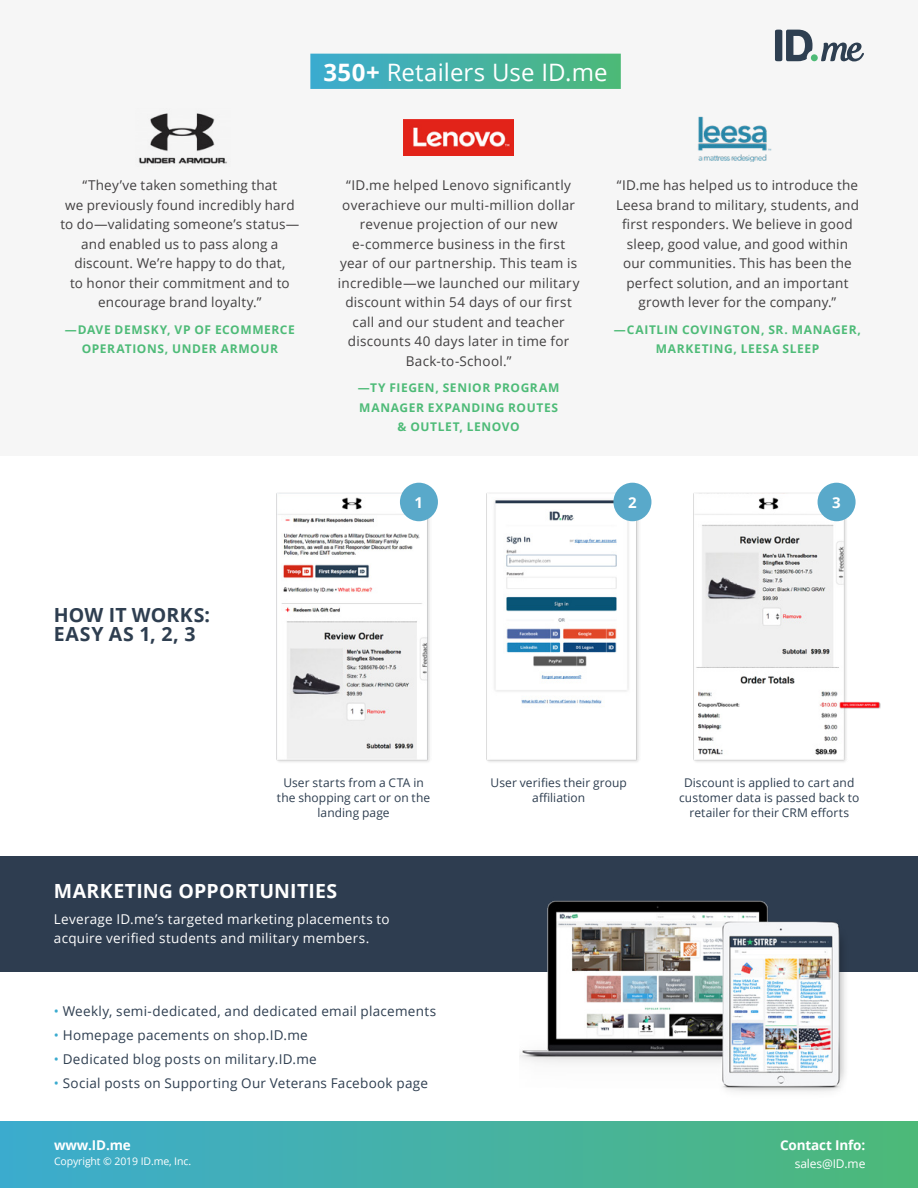
<style>
.page{position:relative;width:918px;height:1188px;background:#fff}
.page>*{position:absolute;margin:0;border:0;box-sizing:border-box;transform-origin:0 0}
.t1{font:24px "Open Sans";letter-spacing:.005em;color:#fff}
.t2{font:700 19.5px "Open Sans";letter-spacing:.015em;color:#fff}
.t3{font:700 19.5px/19.5px "Open Sans";letter-spacing:.025em;color:#2e3e50}
.t4{font:700 15px "Open Sans";color:#fff}
.t5{font:13.5px/19.5px "Open Sans";letter-spacing:.015em;color:#413f40;text-align:center}
.t6{font:13.5px "Open Sans";letter-spacing:.02em;color:#2e3e50}
.t7{font:13.5px/19.5px "Open Sans";letter-spacing:.02em;color:#fff}
.t8{font:700 13.5px "Open Sans";letter-spacing:-.01em;color:#fff}
.t9{font:12px/15px "Open Sans";letter-spacing:.005em;color:#2e3e50;text-align:center}
.t10{font:700 12px/19.5px "Open Sans";letter-spacing:.05em;color:#4ebb78;text-align:center}
.t11{font:12px "Open Sans";letter-spacing:-.01em;color:#fff}
.t12{font:10.5px "Open Sans";letter-spacing:-.01em;color:#fff}
.s1{font-weight:700}
.s2{color:#3aabcf}
</style>
<div class="page">
<div style="left:0;top:0;width:918px;height:456px;background:#f6f6f6"></div>
<div style="left:0;top:856px;width:918px;height:116px;background:#2e3d50"></div>
<div style="left:0;top:1121px;width:918px;height:67px;background:linear-gradient(to right,#3cabcf,#4db879)"></div>
<svg style="left:775px;top:30px;width:38px;height:31px"></svg>
<div style="left:811px;top:54px;width:7px;height:7px;background:#4dba76;border-radius:50%"></div>
<svg style="left:821px;top:43px;width:43px;height:18px"></svg>
<img style="left:520px;top:900px;width:325px;height:192px">
<div style="left:310px;top:54px;width:311px;height:35px;background:linear-gradient(to right,#3cabd1,#4eb978)"></div>
<img style="left:698px;top:116px;width:74px;height:46px">
<img style="left:403px;top:120px;width:111px;height:35px">
<img style="left:139px;top:113px;width:88px;height:51px">
<img style="left:276px;top:492px;width:155px;height:270px">
<img style="left:486px;top:492px;width:155px;height:270px">
<img style="left:693px;top:491px;width:188px;height:271px">
<div style="left:400px;top:483px;width:38px;height:38px;background:#59a9ca;border-radius:50%"></div>
<div style="left:613px;top:483px;width:38px;height:38px;background:#59a9ca;border-radius:50%"></div>
<div style="left:818px;top:483px;width:38px;height:38px;background:#59a9ca;border-radius:50%"></div>
<h1 class="t1" style="left:323px;top:56px;width:286px"><span class="s1">350+</span> Retailers Use ID.me</h1>
<p class="t5" style="left:60px;top:175px;width:240px">“They’ve taken something that<br>we previously found incredibly hard to do—validating someone’s status— and enabled us to pass along a discount. We’re happy to do that,<br>to honor their commitment and to encourage brand loyalty.”</p>
<p class="t10" style="left:65px;top:319px;width:231px">—DAVE DEMSKY, VP OF ECOMMERCE<br>OPERATIONS, UNDER ARMOUR</p>
<p class="t5" style="left:338px;top:175px;width:243px">“ID.me helped Lenovo significantly overachieve our multi-million dollar revenue projection of our new e-commerce business in the first year of our partnership. This team is incredible—we launched our military discount within 54 days of our first call and our student and teacher discounts 40 days later in time for Back-to-School.”</p>
<p class="t10" style="left:358px;top:378px;width:203px">—TY FIEGEN, SENIOR PROGRAM<br>MANAGER EXPANDING ROUTES &amp; OUTLET, LENOVO</p>
<p class="t5" style="left:616px;top:175px;width:244px">“ID.me has helped us to introduce the Leesa brand to military, students, and first responders. We believe in good sleep, good value, and good within our communities. This has been the perfect solution, and an important growth lever for the company.”</p>
<p class="t10" style="left:614px;top:319px;width:249px">—CAITLIN COVINGTON, SR. MANAGER,<br>MARKETING, LEESA SLEEP</p>
<p class="t4" style="left:415px;top:492px;width:10px">1</p>
<p class="t4" style="left:628px;top:492px;width:10px">2</p>
<p class="t4" style="left:832px;top:492px;width:10px">3</p>
<h2 class="t3" style="left:54px;top:604px;width:158px">HOW IT WORKS:<br>EASY AS 1, 2, 3</h2>
<p class="t9" style="left:277px;top:775px;width:155px">User starts from a CTA in the shopping cart or on the landing page</p>
<p class="t9" style="left:491px;top:775px;width:138px">User verifies their group affiliation</p>
<p class="t9" style="left:679px;top:775px;width:182px">Discount is applied to cart and customer data is passed back to retailer for their CRM efforts</p>
<h2 class="t2" style="left:54px;top:877px;width:285px">MARKETING OPPORTUNITIES</h2>
<p class="t7" style="left:54px;top:909px;width:337px">Leverage ID.me’s targeted marketing placements to acquire verified students and military members.</p>
<p class="t6" style="left:54px;top:1002px;width:384px"><span class="s2">•</span> Weekly, semi-dedicated, and dedicated email placements</p>
<p class="t6" style="left:54px;top:1026px;width:255px"><span class="s2">•</span> Homepage pacements on shop.ID.me</p>
<p class="t6" style="left:54px;top:1050px;width:264px"><span class="s2">•</span> Dedicated blog posts on military.ID.me</p>
<p class="t6" style="left:54px;top:1074px;width:376px"><span class="s2">•</span> Social posts on Supporting Our Veterans Facebook page</p>
<p class="t8" style="left:54px;top:1135px;width:78px">www.ID.me</p>
<p class="t12" style="left:54px;top:1154px;width:139px">Copyright © 2019 ID.me, Inc.</p>
<p class="t8" style="left:780px;top:1135px;width:87px">Contact Info:</p>
<p class="t11" style="left:795px;top:1155px;width:72px">sales@ID.me</p>
</div>
